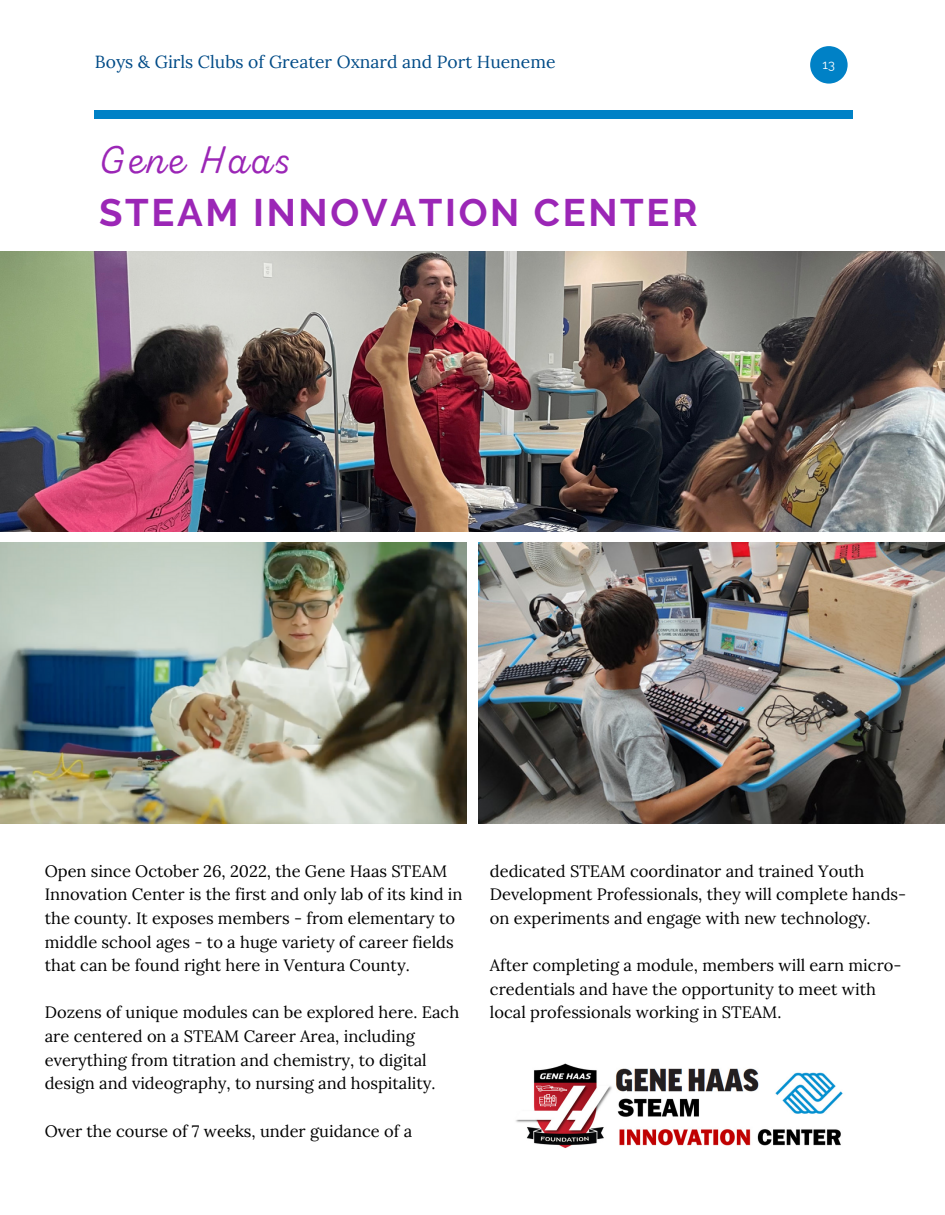
<style>
.page{position:relative;width:945px;height:1215px;background:#fff}
.page>*{position:absolute;margin:0;border:0;box-sizing:border-box;transform-origin:0 0}
.t1{font:700 38.25px "Raleway";letter-spacing:.07em;color:#9b26b6}
.t2{font:38.25px "Zing Script Rust R Base";letter-spacing:.07em;color:#9b26b6}
.t3{font:17.55px "Lora";color:#004b87}
.t4{font:16.5px/23.7px "Lora";color:#000}
.t5{font:12.75px "Raleway";color:#fff}
</style>
<div class="page">
<img style="left:515px;top:1063px;width:328px;height:85px">
<img style="left:0;top:251px;width:945px;height:280px">
<img style="left:0;top:543px;width:467px;height:281px">
<img style="left:478px;top:543px;width:467px;height:281px">
<div style="left:94px;top:111px;width:758px;height:7px;background:#0081c6"></div>
<svg style="left:810px;top:46px;width:38px;height:38px"></svg>
<p class="t3" style="left:95px;top:50px;width:462px">Boys &amp; Girls Clubs of Greater Oxnard and Port Hueneme</p>
<h1 class="t2" style="left:99px;top:143px;width:191px">Gene Haas</h1>
<h1 class="t1" style="left:99px;top:190px;width:600px">STEAM INNOVATION CENTER</h1>
<p class="t5" style="left:823px;top:57px;width:14px">13</p>
<p class="t4" style="left:45px;top:859px;width:419px">Open since October 26, 2022, the Gene Haas STEAM Innovation Center is the first and only lab of its kind in the county. It exposes members - from elementary to middle school ages - to a huge variety of career fields that can be found right here in Ventura County.</p>
<p class="t4" style="left:45px;top:1001px;width:416px">Dozens of unique modules can be explored here. Each are centered on a STEAM Career Area, including everything from titration and chemistry, to digital design and videography, to nursing and hospitality.</p>
<p class="t4" style="left:45px;top:1119px;width:369px">Over the course of 7 weeks, under guidance of a</p>
<p class="t4" style="left:490px;top:859px;width:418px">dedicated STEAM coordinator and trained Youth<br>Development Professionals, they will complete hands&shy;on experiments and engage with new technology.</p>
<p class="t4" style="left:490px;top:953px;width:413px">After completing a module, members will earn micro&shy;credentials and have the opportunity to meet with local professionals working in STEAM.</p>
</div>
